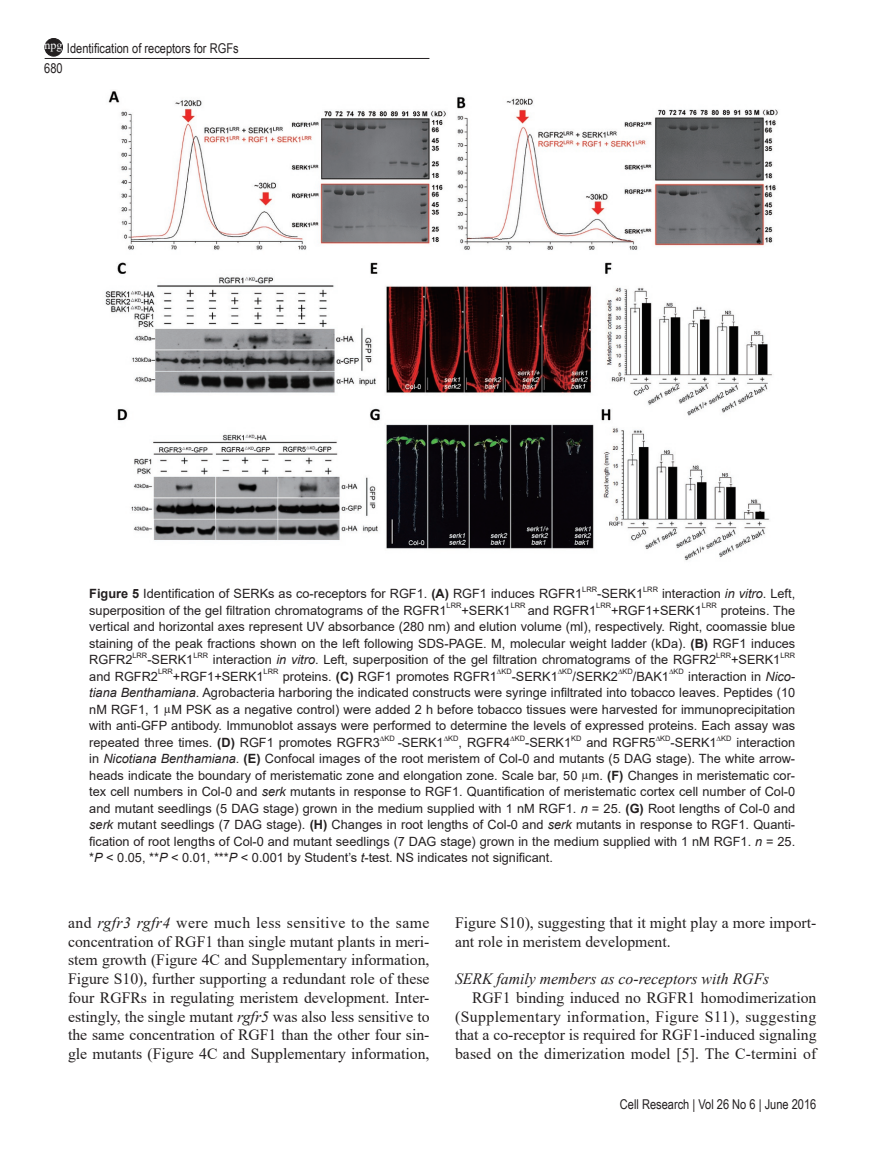
<style>
.page{position:relative;width:893px;height:1170px;background:#fff}
.page>*{position:absolute;margin:0;border:0;box-sizing:border-box;transform-origin:0 0}
.t1{font:15.75px/18.8px "Times New Roman";color:#231f20;text-align:justify}
.t2{font:italic 15.75px "Times New Roman";color:#231f20}
.t3{font:13.5px "Arial Narrow";color:#231f20}
.t4{font:13.5px "Arial Narrow 2";color:#231f20}
.t5{font:12.75px/16.5px "Arial MT2";color:#231f20;text-align:justify}
.t6{font:12px "Times New Roman";color:#fff}
.t7{font:7.5px "Arial MT2";color:#231f20}
.s1{font-family:"Arial";font-weight:700}
.s2{font-family:"Arial";font-style:italic}
.s3{font-family:"Times New Roman"}
.s4{font-family:"Arial"}
.s5{font-style:italic}
</style>
<div class="page">
<hr style="left:45px;top:58px;width:384px;height:1px;background:#231f20">
<div style="left:45px;top:38px;width:17px;height:18px;background:#231f20;border-radius:50%"></div>
<div style="left:45px;top:38px;width:18px;height:18px;border:1px solid #231f20;border-radius:50%"></div>
<img style="left:105px;top:91px;width:673px;height:470px">
<p class="t3" style="left:67px;top:39px;width:173px">Identification of receptors for RGFs</p>
<p class="t6" style="left:45px;top:37px;width:20px">npg</p>
<p class="t4" style="left:44px;top:58px;width:20px">680</p>
<p class="t5" style="left:89px;top:585px;width:494px"><span class="s1">Figure 5</span> Identification of SERKs as co-receptors for RGF1. <span class="s1">(A)</span> RGF1 induces RGFR1</p>
<p class="t7" style="left:582px;top:584px;width:16px">LRR</p>
<p class="t5" style="left:597px;top:585px;width:48px">-SERK1</p>
<p class="t7" style="left:643px;top:584px;width:16px">LRR</p>
<p class="t5" style="left:662px;top:585px;width:135px">interaction <span class="s2">in vitro</span>. Left,</p>
<p class="t5" style="left:89px;top:601px;width:359px">superposition of the gel filtration chromatograms of the RGFR1</p>
<p class="t7" style="left:447px;top:600px;width:16px">LRR</p>
<p class="t5" style="left:461px;top:601px;width:51px">+SERK1</p>
<p class="t7" style="left:511px;top:600px;width:16px">LRR</p>
<p class="t5" style="left:528px;top:601px;width:70px">and RGFR1</p>
<p class="t7" style="left:596px;top:600px;width:16px">LRR</p>
<p class="t5" style="left:611px;top:601px;width:92px">+RGF1+SERK1</p>
<p class="t7" style="left:702px;top:600px;width:16px">LRR</p>
<p class="t5" style="left:89px;top:601px;width:707px;text-indent:631px">proteins. The vertical and horizontal axes represent UV absorbance (280 nm) and elution volume (ml), respectively. Right, coomassie blue staining of the peak fractions shown on the left following SDS-PAGE. M, molecular weight ladder (kDa). <span class="s1">(B)</span> RGF1 induces RGFR2</p>
<p class="t7" style="left:132px;top:650px;width:16px">LRR</p>
<p class="t5" style="left:147px;top:651px;width:48px">-SERK1</p>
<p class="t7" style="left:193px;top:650px;width:16px">LRR</p>
<p class="t5" style="left:213px;top:651px;width:505px">interaction <span class="s2">in vitro</span>. Left, superposition of the gel filtration chromatograms of the RGFR2</p>
<p class="t7" style="left:716px;top:650px;width:16px">LRR</p>
<p class="t5" style="left:731px;top:651px;width:51px">+SERK1</p>
<p class="t7" style="left:780px;top:650px;width:16px">LRR</p>
<p class="t5" style="left:89px;top:667px;width:70px">and RGFR2</p>
<p class="t7" style="left:158px;top:666px;width:16px">LRR</p>
<p class="t5" style="left:173px;top:667px;width:92px">+RGF1+SERK1</p>
<p class="t7" style="left:264px;top:666px;width:16px">LRR</p>
<p class="t5" style="left:283px;top:667px;width:216px">proteins. <span class="s1">(C)</span> RGF1 promotes RGFR1</p>
<p class="t7" style="left:497px;top:666px;width:16px">∆KD</p>
<p class="t5" style="left:512px;top:667px;width:48px">-SERK1</p>
<p class="t7" style="left:558px;top:666px;width:16px">∆KD</p>
<p class="t5" style="left:573px;top:667px;width:47px">/SERK2</p>
<p class="t7" style="left:618px;top:666px;width:16px">∆KD</p>
<p class="t5" style="left:633px;top:667px;width:38px">/BAK1</p>
<p class="t7" style="left:669px;top:666px;width:16px">∆KD</p>
<p class="t5" style="left:89px;top:667px;width:707px;text-indent:599px">interaction in <span class="s2">Nico&shy;tiana Benthamiana</span>. Agrobacteria harboring the indicated constructs were syringe infiltrated into tobacco leaves. Peptides (10 nM RGF1, 1 <span class="s3">µ</span>M PSK as a negative control) were added 2 h before tobacco tissues were harvested for immunoprecipitation with anti-GFP antibody. Immunoblot assays were performed to determine the levels of expressed proteins. Each assay was repeated three times. <span class="s1">(D)</span> RGF1 promotes RGFR3</p>
<p class="t7" style="left:380px;top:732px;width:16px">∆KD</p>
<p class="t5" style="left:398px;top:733px;width:48px">-SERK1</p>
<p class="t7" style="left:444px;top:732px;width:16px">∆KD</p>
<p class="t5" style="left:459px;top:733px;width:53px">, RGFR4</p>
<p class="t7" style="left:510px;top:732px;width:16px">∆KD</p>
<p class="t5" style="left:525px;top:733px;width:48px">-SERK1</p>
<p class="t7" style="left:571px;top:732px;width:12px">KD</p>
<p class="t5" style="left:586px;top:733px;width:71px">and RGFR5</p>
<p class="t7" style="left:656px;top:732px;width:16px">∆KD</p>
<p class="t5" style="left:671px;top:733px;width:48px">-SERK1</p>
<p class="t7" style="left:717px;top:732px;width:16px">∆KD</p>
<p class="t5" style="left:89px;top:733px;width:707px;text-indent:647px">interaction <span class="s4">in</span> <span class="s2">Nicotiana Benthamiana</span><span class="s4">.</span> <span class="s1">(E)</span> Confocal images of the root meristem of Col-0 and mutants (5 DAG stage). The white arrow&shy;heads indicate the boundary of meristematic zone and elongation zone. Scale bar, 50 <span class="s3">µ</span><span class="s4">m.</span> <span class="s1">(F)</span> Changes in meristematic cor&shy;tex cell numbers in Col-0 and <span class="s2">serk</span> mutants in response to RGF1. Quantification of meristematic cortex cell number of Col-0 and mutant seedlings (5 DAG stage) grown in the medium supplied with 1 nM RGF1. <span class="s2">n</span> = 25. <span class="s1">(G)</span> Root lengths of Col-0 and <span class="s2">serk</span> mutant seedlings (7 DAG stage). <span class="s1">(H)</span> Changes in root lengths of Col-0 and <span class="s2">serk</span> mutants in response to RGF1. Quanti&shy;fication of root lengths of Col-0 and mutant seedlings (7 DAG stage) grown in the medium supplied with 1 nM RGF1. <span class="s2">n</span> = 25. <span class="s4">*</span><span class="s2">P</span> &lt; 0.05, **<span class="s2">P</span> &lt; 0.01, ***<span class="s2">P</span> &lt; 0.001 by Student’s <span class="s2">t</span>-test. NS indicates not significant.</p>
<p class="t1" style="left:68px;top:912px;width:363px">and <span class="s5">rgfr3 rgfr4</span> were much less sensitive to the same concentration of RGF1 than single mutant plants in meri&shy;stem growth (Figure 4C and Supplementary information, Figure S10), further supporting a redundant role of these four RGFRs in regulating meristem development. Inter&shy;estingly, the single mutant <span class="s5">rgfr5</span> was also less sensitive to the same concentration of RGF1 than the other four sin&shy;gle mutants (Figure 4C and Supplementary information,</p>
<p class="t1" style="left:455px;top:912px;width:363px">Figure S10), suggesting that it might play a more import&shy;ant role in meristem development.</p>
<p class="t2" style="left:455px;top:967px;width:316px">SERK family members as co-receptors with RGFs</p>
<p class="t1" style="left:455px;top:987px;width:363px;text-indent:17px">RGF1 binding induced no RGFR1 homodimerization (Supplementary information, Figure S11), suggesting that a co-receptor is required for RGF1-induced signaling based on the dimerization model [5]. The C-termini of</p>
<p class="t3" style="left:620px;top:1094px;width:198px">Cell Research | Vol 26 No 6 | June 2016</p>
</div>
